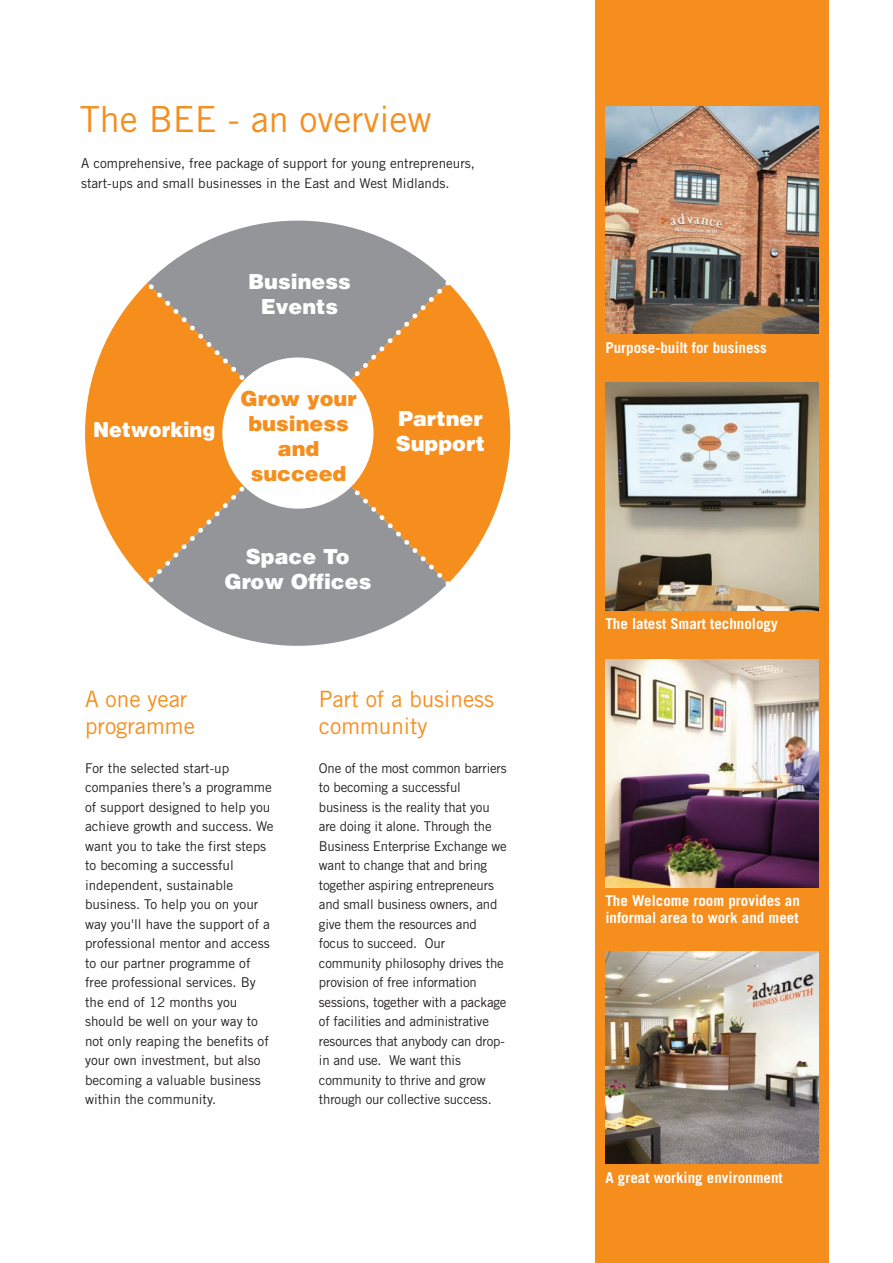
<style>
.page{position:relative;width:893px;height:1263px;background:#fff}
.page>*{position:absolute;margin:0;border:0;box-sizing:border-box;transform-origin:0 0}
.t1{font:36px "Trade Gothic";color:#f68e1e}
.t2{font:22.5px/27px "Trade Gothic";color:#f68e1e}
.t3{font:900 20.7px/24.9px "Helvetica";color:#fff;text-align:center}
.t4{font:900 20.7px/24.9px "Helvetica";color:#f68e1e;text-align:center}
.t5{font:900 20.7px "Helvetica";color:#fff;scale:.93 1}
.t6{font:700 15px/16.5px "Trade Gothic";color:#fff}
.t7{font:13.5px/19.5px "Trade Gothic";color:#231f20}
</style>
<div class="page">
<div style="left:595px;top:0;width:234px;height:1263px;background:#f68e1e"></div>
<svg style="left:159px;top:221px;width:277px;height:51px;fill:#939598"></svg>
<svg style="left:85px;top:286px;width:59px;height:294px;fill:#f68e1e"></svg>
<svg style="left:158px;top:594px;width:279px;height:52px;fill:#939598"></svg>
<svg style="left:459px;top:295px;width:51px;height:277px;fill:#f68e1e"></svg>
<div style="left:150px;top:272px;width:295px;height:8px;background:#939598"></div>
<svg style="left:144px;top:280px;width:315px;height:314px;background:#c5935d"></svg>
<div style="left:222px;top:357px;width:151px;height:152px;background:#fff;border-radius:50%"></div>
<img style="left:606px;top:106px;width:213px;height:228px">
<img style="left:606px;top:383px;width:213px;height:227px">
<img style="left:606px;top:660px;width:213px;height:227px">
<img style="left:606px;top:952px;width:213px;height:212px">
<h1 class="t1" style="left:80px;top:106px;width:353px">The BEE - an overview</h1>
<p class="t7" style="left:81px;top:155px;width:395px">A comprehensive, free package of support for young entrepreneurs, start-ups and small businesses in the East and West Midlands.</p>
<h3 class="t3" style="left:248px;top:269px;width:104px">Business<br>Events</h3>
<h3 class="t5" style="left:93px;top:418px;width:133px">Networking</h3>
<h3 class="t4" style="left:241px;top:387px;width:118px">Grow your business and succeed</h3>
<h3 class="t3" style="left:396px;top:406px;width:91px;text-align:left">Partner<br>Support</h3>
<h3 class="t3" style="left:224px;top:544px;width:148px">Space To<br>Grow Offices</h3>
<h2 class="t2" style="left:85px;top:687px;width:111px">A one year programme</h2>
<p class="t7" style="left:85px;top:759px;width:190px">For the selected start-up companies there’s a programme of support designed to help you achieve growth and success. We want you to take the first steps to becoming a successful independent, sustainable business. To help you on your way you'll have the support of a professional mentor and access to our partner programme of free professional services. By the end of 12 months you should be well on your way to not only reaping the benefits of your own investment, but also becoming a valuable business within the community.</p>
<h2 class="t2" style="left:319px;top:687px;width:177px">Part of a business community</h2>
<p class="t7" style="left:319px;top:759px;width:189px">One of the most common barriers to becoming a successful business is the reality that you are doing it alone. Through the<br>Business Enterprise Exchange we want to change that and bring together aspiring entrepreneurs and small business owners, and give them the resources and focus to succeed. Our community philosophy drives the provision of free information sessions, together with a package of facilities and administrative resources that anybody can drop&shy;in and use. We want this community to thrive and grow through our collective success.</p>
<p class="t6" style="left:605px;top:340px;width:163px">Purpose-built for business</p>
<p class="t6" style="left:605px;top:617px;width:174px">The latest Smart technology</p>
<p class="t6" style="left:605px;top:894px;width:196px">The Welcome room provides an informal area to work and meet</p>
<p class="t6" style="left:605px;top:1170px;width:179px">A great working environment</p>
</div>
